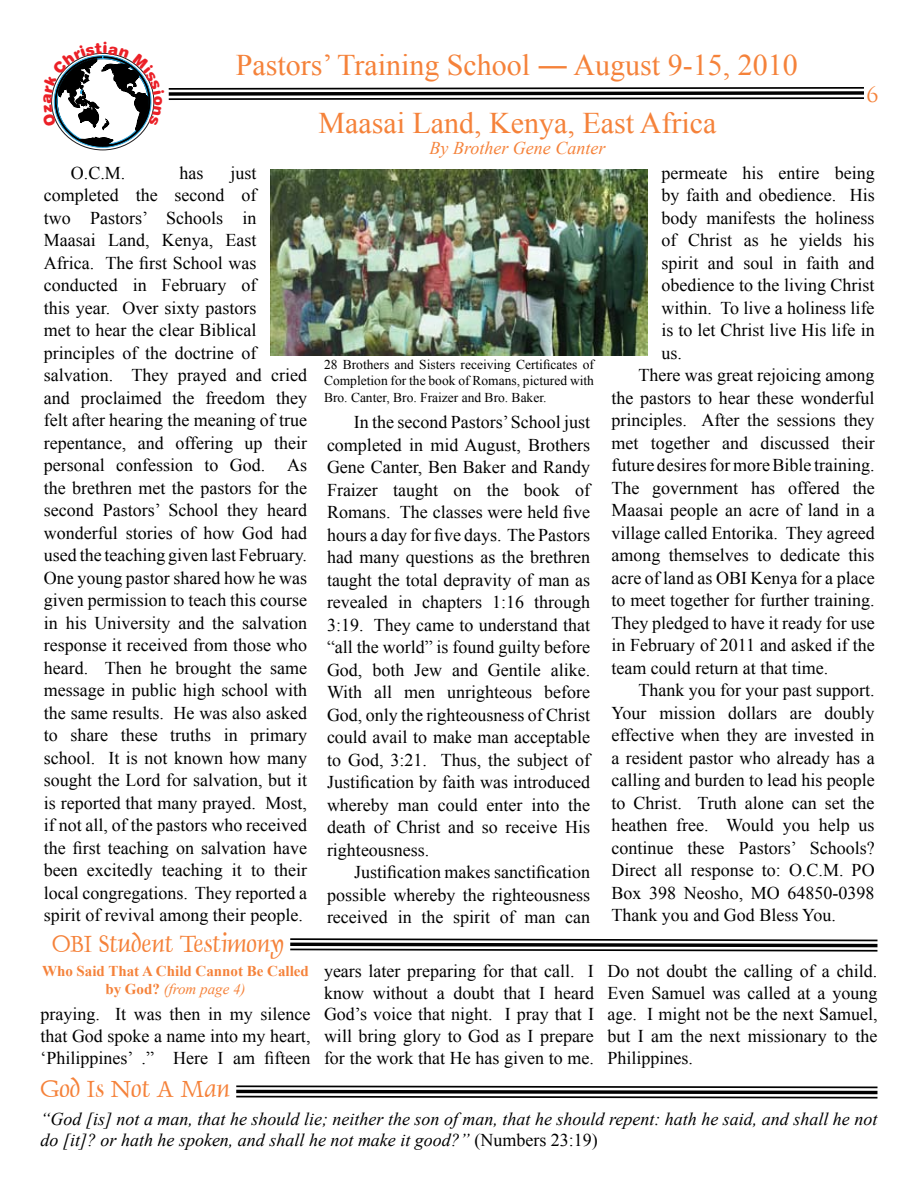
<style>
.page{position:relative;width:918px;height:1188px;background:#fff}
.page>*{position:absolute;margin:0;border:0;box-sizing:border-box;transform-origin:0 0}
.t1{font:30px "Times New Roman";color:#f5823a}
.t2{font:27px "Dauphin Plain";color:#f5823a}
.t3{font:21px "Trajan Pro";color:#f5823a}
.t4{font:18px/22.5px "Times New Roman";color:#000;text-align:justify}
.t5{font:italic 18px/21.6px "Times New Roman";color:#000}
.t6{font:italic 18px "Times New Roman";color:#f5823a}
.t7{font:700 15px/18px "Times New Roman";color:#f5823a;text-align:center}
.t8{font:13.5px/16.2px "Times New Roman";color:#000;text-align:justify}
.s1{font-weight:400;font-style:italic}
.s2{font-style:normal}
</style>
<div class="page">
<svg style="left:290px;top:938px;width:588px;height:14px"></svg>
<svg style="left:236px;top:1085px;width:642px;height:14px"></svg>
<img style="left:270px;top:169px;width:378px;height:186px">
<svg style="left:51px;top:52px;width:813px;height:96px"></svg>
<h1 class="t1" style="left:236px;top:45px;width:563px">Pastors’ Training School ― August 9-15, 2010</h1>
<h1 class="t1" style="left:318px;top:103px;width:400px">Maasai Land, Kenya, East Africa</h1>
<p class="t6" style="left:430px;top:136px;width:177px">By Brother Gene Canter</p>
<p class="t3" style="left:867px;top:81px;width:13px">6</p>
<p class="t4" style="left:44px;top:161px;width:265px;text-align:left;text-indent:187px">just completed the second of<br>two Pastors’ Schools in<br>Maasai Land, Kenya, East<br>Africa. The first School was conducted in February of<br>this year. Over sixty pastors<br>met to hear the clear Biblical principles of the doctrine of salvation. They prayed and cried and proclaimed the freedom they felt after hearing the meaning of true repentance, and offering up their personal confession to God. As the brethren met the pastors for the second Pastors’ School they heard wonderful stories of how God had used the teaching given last February.<br>One young pastor shared how he was given permission to teach this course in his University and the salvation response it received from those who heard. Then he brought the same message in public high school with the same results. He was also asked to share these truths in primary school. It is not known how many sought the Lord for salvation, but it is reported that many prayed. Most, if not all, of the pastors who received the first teaching on salvation have been excitedly teaching it to their local congregations. They reported a spirit of revival among their people.</p>
<p class="t4" style="left:71px;top:161px;width:56px">O.C.M.</p>
<p class="t4" style="left:179px;top:161px;width:25px">has</p>
<h2 class="t2" style="left:52px;top:927px;width:233px">OBI Student Testimony</h2>
<p class="t7" style="left:42px;top:962px;width:268px">Who Said That A Child Cannot Be Called by God? <span class="s1">(from page 4)</span></p>
<p class="t4" style="left:40px;top:1003px;width:272px;line-height:21.6px">praying. It was then in my silence that God spoke a name into my heart, ‘Philippines’ .” Here I am fifteen</p>
<h2 class="t2" style="left:40px;top:1072px;width:191px">God Is Not A Man</h2>
<p class="t8" style="left:324px;top:356px;width:272px">28 Brothers and Sisters receiving Certificates of Completion for the book of Romans, pictured with Bro. Canter, Bro. Fraizer and Bro. Baker.</p>
<p class="t4" style="left:327px;top:411px;width:265px;text-indent:27px">In the second Pastors’ School just completed in mid August, Brothers Gene Canter, Ben Baker and Randy Fraizer taught on the book of Romans. The classes were held five hours a day for five days. The Pastors had many questions as the brethren taught the total depravity of man as revealed in chapters 1:16 through 3:19. They came to understand that “all the world” is found guilty before God, both Jew and Gentile alike.<br>With all men unrighteous before God, only the righteousness of Christ could avail to make man acceptable to God, 3:21. Thus, the subject of Justification by faith was introduced whereby man could enter into the death of Christ and so receive His righteousness.</p>
<p class="t4" style="left:327px;top:861px;width:265px;text-indent:27px">Justification makes sanctification possible whereby the righteousness received in the spirit of man can</p>
<p class="t4" style="left:662px;top:161px;width:215px">permeate his entire being</p>
<p class="t4" style="left:662px;top:184px;width:215px">by faith and obedience. His</p>
<p class="t4" style="left:662px;top:206px;width:215px">body manifests the holiness</p>
<p class="t4" style="left:662px;top:229px;width:215px">of Christ as he yields his</p>
<p class="t4" style="left:662px;top:251px;width:215px">spirit and soul in faith and</p>
<p class="t4" style="left:662px;top:274px;width:215px">obedience to the living Christ</p>
<p class="t4" style="left:662px;top:296px;width:215px">within. To live a holiness life</p>
<p class="t4" style="left:662px;top:319px;width:215px">is to let Christ live His life in</p>
<p class="t4" style="left:662px;top:341px;width:22px">us.</p>
<p class="t4" style="left:638px;top:364px;width:238px">There was great rejoicing among</p>
<p class="t4" style="left:611px;top:386px;width:265px">the pastors to hear these wonderful</p>
<p class="t4" style="left:611px;top:409px;width:265px">principles. After the sessions they</p>
<p class="t4" style="left:611px;top:431px;width:265px">met together and discussed their</p>
<p class="t4" style="left:611px;top:454px;width:265px">future desires for more Bible training.</p>
<p class="t4" style="left:611px;top:476px;width:265px">The government has offered the</p>
<p class="t4" style="left:611px;top:499px;width:265px">Maasai people an acre of land in a</p>
<p class="t4" style="left:611px;top:521px;width:265px">village called Entorika. They agreed</p>
<p class="t4" style="left:611px;top:544px;width:265px">among themselves to dedicate this</p>
<p class="t4" style="left:611px;top:566px;width:265px">acre of land as OBI Kenya for a place</p>
<p class="t4" style="left:611px;top:589px;width:265px">to meet together for further training.</p>
<p class="t4" style="left:611px;top:611px;width:265px">They pledged to have it ready for use</p>
<p class="t4" style="left:611px;top:634px;width:265px">in February of 2011 and asked if the</p>
<p class="t4" style="left:611px;top:656px;width:218px">team could return at that time.</p>
<p class="t4" style="left:638px;top:679px;width:238px">Thank you for your past support.</p>
<p class="t4" style="left:611px;top:701px;width:265px">Your mission dollars are doubly</p>
<p class="t4" style="left:611px;top:724px;width:265px">effective when they are invested in</p>
<p class="t4" style="left:611px;top:746px;width:265px">a resident pastor who already has a</p>
<p class="t4" style="left:611px;top:769px;width:265px">calling and burden to lead his people</p>
<p class="t4" style="left:611px;top:791px;width:265px">to Christ. Truth alone can set the</p>
<p class="t4" style="left:611px;top:814px;width:265px">heathen free. Would you help us</p>
<p class="t4" style="left:611px;top:836px;width:265px">continue these Pastors’ Schools?</p>
<p class="t4" style="left:611px;top:859px;width:265px">Direct all response to: O.C.M. PO</p>
<p class="t4" style="left:611px;top:881px;width:265px">Box 398 Neosho, MO 64850-0398</p>
<p class="t4" style="left:611px;top:904px;width:226px">Thank you and God Bless You.</p>
<p class="t4" style="left:324px;top:960px;width:272px;line-height:21.6px">years later preparing for that call. I know without a doubt that I heard God’s voice that night. I pray that I will bring glory to God as I prepare for the work that He has given to me.</p>
<p class="t4" style="left:608px;top:960px;width:272px;line-height:21.6px">Do not doubt the calling of a child.<br>Even Samuel was called at a young age. I might not be the next Samuel, but I am the next missionary to the Philippines.</p>
<p class="t5" style="left:40px;top:1108px;width:838px">“God [is] not a man, that he should lie; neither the son of man, that he should repent: hath he said, and shall he not do [it]? or hath he spoken, and shall he not make it good?” <span class="s2">(Numbers 23:19)</span></p>
</div>
